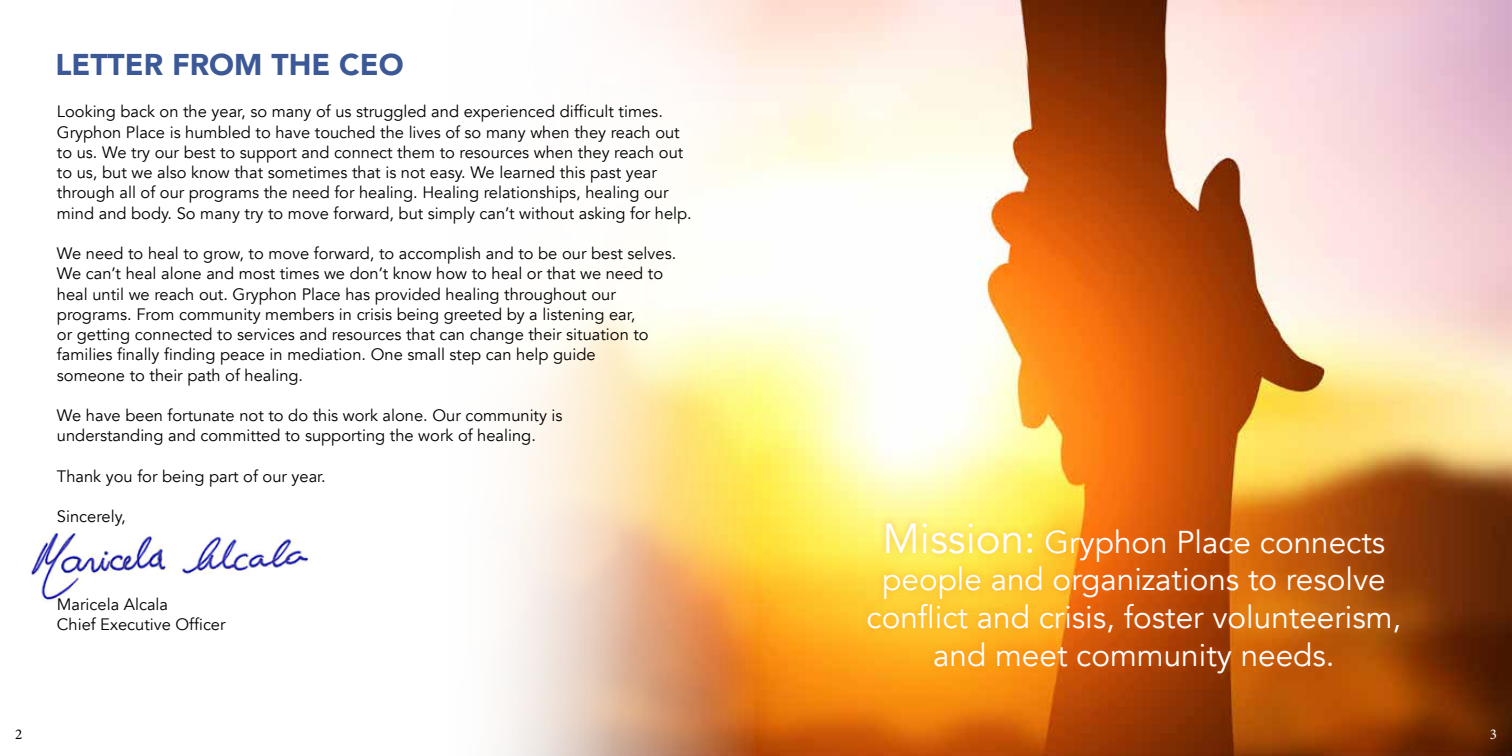
<style>
.page{position:relative;width:1512px;height:756px;background:#fff}
.page>*{position:absolute;margin:0;border:0;box-sizing:border-box;transform-origin:0 0}
.t1{font:31.5px/37.8px "Avenir";color:#fff;text-align:center}
.t2{font:900 30px "Avenir";color:#3c5896}
.t3{font:16.5px/20.2px "Avenir";color:#000}
.t4{font:15px "Minion Pro";color:#000}
.t5{font:15px "Minion Pro";color:#fff}
.s1{font-size:42px}
</style>
<div class="page">
<img style="left:780px;top:0;width:732px;height:756px">
<svg style="left:500px;top:0;width:280px;height:756px"></svg>
<img style="left:31px;top:533px;width:278px;height:70px">
<div style="left:860px;top:515px;width:547px;height:166px;background:#f37021;opacity:.4"></div>
<h2 class="t2" style="left:55px;top:39px;width:350px">LETTER FROM THE CEO</h2>
<p class="t3" style="left:57px;top:102px;width:636px">Looking back on the year, so many of us struggled and experienced difficult times.<br>Gryphon Place is humbled to have touched the lives of so many when they reach out to us. We try our best to support and connect them to resources when they reach out to us, but we also know that sometimes that is not easy. We learned this past year through all of our programs the need for healing. Healing relationships, healing our mind and body. So many try to move forward, but simply can’t without asking for help.</p>
<p class="t3" style="left:57px;top:244px;width:621px">We need to heal to grow, to move forward, to accomplish and to be our best selves.<br>We can’t heal alone and most times we don’t know how to heal or that we need to heal until we reach out. Gryphon Place has provided healing throughout our programs. From community members in crisis being greeted by a listening ear,<br>or getting connected to services and resources that can change their situation to families finally finding peace in mediation. One small step can help guide<br>someone to their path of healing.</p>
<p class="t3" style="left:57px;top:406px;width:507px">We have been fortunate not to do this work alone. Our community is understanding and committed to supporting the work of healing.</p>
<p class="t3" style="left:57px;top:466px;width:270px">Thank you for being part of our year.</p>
<p class="t3" style="left:57px;top:507px;width:70px">Sincerely,</p>
<p class="t3" style="left:57px;top:595px;width:170px">Maricela Alcala<br>Chief Executive Officer</p>
<h1 class="t1" style="left:867px;top:523px;width:536px"><span class="s1">Mission:</span> Gryphon Place connects people and organizations to resolve conflict and crisis, foster volunteerism, and meet community needs.</h1>
<p class="t4" style="left:15px;top:724px;width:9px">2</p>
<p class="t5" style="left:1490px;top:724px;width:9px">3</p>
</div>
